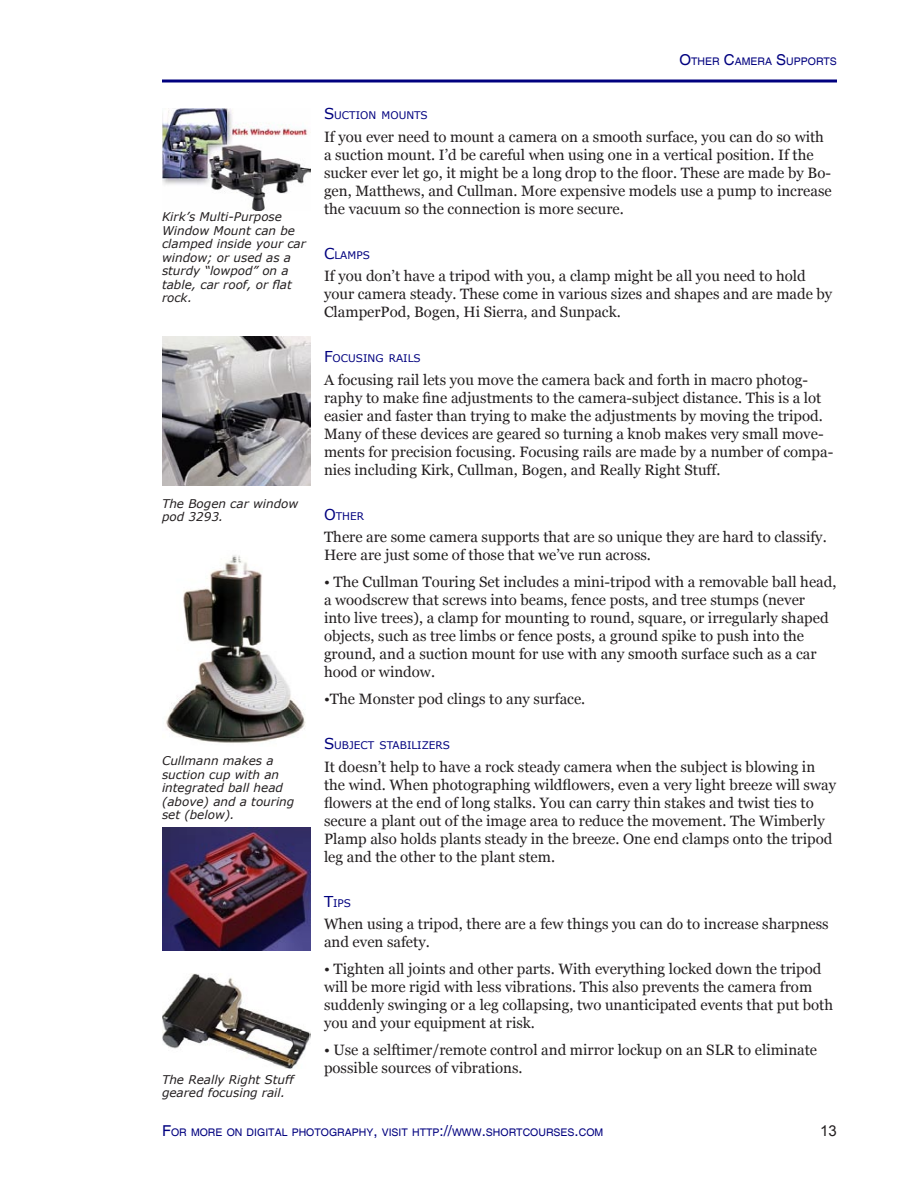
<style>
.page{position:relative;width:918px;height:1188px;background:#fff}
.page>*{position:absolute;margin:0;border:0;box-sizing:border-box;transform-origin:0 0}
.t1{font:15px/18px "Georgia";color:#231f20}
.t2{font:15px "Arial";color:#231f20}
.t3{font:italic 12px/13.5px "Verdana";color:#231f20}
.t4{font:10.5px "Helvetica";color:#00007f}
.t5{font:10.5px "Verdana";color:#00007f}
.s1{font-size:15px}
</style>
<div class="page">
<hr style="left:162px;top:80px;width:675px;height:2px;background:#00007f">
<img style="left:162px;top:108px;width:148px;height:103px">
<img style="left:162px;top:336px;width:148px;height:150px">
<img style="left:166px;top:555px;width:140px;height:188px">
<img style="left:162px;top:974px;width:148px;height:94px">
<img style="left:162px;top:827px;width:148px;height:123px">
<p class="t4" style="left:679px;top:55px;width:159px"><span class="s1">O</span>THER <span class="s1">C</span>AMERA <span class="s1">S</span>UPPORTS</p>
<p class="t3" style="left:162px;top:210px;width:145px">Kirk’s Multi-Purpose<br>Window Mount can be clamped inside your car window; or used as a sturdy “lowpod” on a table, car roof, or flat rock.</p>
<p class="t3" style="left:162px;top:497px;width:138px">The Bogen car window pod 3293.</p>
<p class="t3" style="left:162px;top:754px;width:134px">Cullmann makes a suction cup with an integrated ball head (above) and a touring set (below).</p>
<p class="t3" style="left:162px;top:1073px;width:133px">The Really Right Stuff geared focusing rail.</p>
<p class="t5" style="left:324px;top:109px;width:105px"><span class="s1">S</span>UCTION MOUNTS</p>
<p class="t1" style="left:324px;top:128px;width:509px">If you ever need to mount a camera on a smooth surface, you can do so with a suction mount. I’d be careful when using one in a vertical position. If the sucker ever let go, it might be a long drop to the floor. These are made by Bo&shy;gen, Matthews, and Cullman. More expensive models use a pump to increase the vacuum so the connection is more secure.</p>
<p class="t5" style="left:324px;top:248px;width:47px"><span class="s1">C</span>LAMPS</p>
<p class="t1" style="left:324px;top:268px;width:510px">If you don’t have a tripod with you, a clamp might be all you need to hold your camera steady. These come in various sizes and shapes and are made by<br>ClamperPod, Bogen, Hi Sierra, and Sunpack.</p>
<p class="t5" style="left:324px;top:352px;width:98px"><span class="s1">F</span>OCUSING RAILS</p>
<p class="t1" style="left:324px;top:371px;width:511px">A focusing rail lets you move the camera back and forth in macro photog&shy;raphy to make fine adjustments to the camera-subject distance. This is a lot easier and faster than trying to make the adjustments by moving the tripod.<br>Many of these devices are geared so turning a knob makes very small move&shy;ments for precision focusing. Focusing rails are made by a number of compa&shy;nies including Kirk, Cullman, Bogen, and Really Right Stuff.</p>
<p class="t5" style="left:324px;top:509px;width:42px"><span class="s1">O</span>THER</p>
<p class="t1" style="left:324px;top:529px;width:504px">There are some camera supports that are so unique they are hard to classify.<br>Here are just some of those that we’ve run across.</p>
<p class="t1" style="left:324px;top:574px;width:514px">• The Cullman Touring Set includes a mini-tripod with a removable ball head, a woodscrew that screws into beams, fence posts, and tree stumps (never<br>into live trees), a clamp for mounting to round, square, or irregularly shaped objects, such as tree limbs or fence posts, a ground spike to push into the ground, and a suction mount for use with any smooth surface such as a car hood or window.</p>
<p class="t1" style="left:324px;top:691px;width:263px">•The Monster pod clings to any surface.</p>
<p class="t5" style="left:324px;top:739px;width:128px"><span class="s1">S</span> UBJECT STABILIZERS</p>
<p class="t1" style="left:324px;top:758px;width:514px">It doesn’t help to have a rock steady camera when the subject is blowing in the wind. When photographing wildflowers, even a very light breeze will sway flowers at the end of long stalks. You can carry thin stakes and twist ties to secure a plant out of the image area to reduce the movement. The Wimberly Plamp also holds plants steady in the breeze. One end clamps onto the tripod leg and the other to the plant stem.</p>
<p class="t5" style="left:324px;top:896px;width:29px"><span class="s1">T</span>IPS</p>
<p class="t1" style="left:324px;top:916px;width:506px">When using a tripod, there are a few things you can do to increase sharpness and even safety.</p>
<p class="t1" style="left:324px;top:961px;width:511px">• Tighten all joints and other parts. With everything locked down the tripod will be more rigid with less vibrations. This also prevents the camera from suddenly swinging or a leg collapsing, two unanticipated events that put both you and your equipment at risk.</p>
<p class="t1" style="left:324px;top:1042px;width:495px">• Use a selftimer/remote control and mirror lockup on an SLR to eliminate possible sources of vibrations.</p>
<p class="t4" style="left:162px;top:1126px;width:443px"><span class="s1">F</span>OR MORE ON DIGITAL PHOTOGRAPHY<span class="s1">,</span> VISIT HTTP<span class="s1">://</span>WWW<span class="s1">.</span>SHORTCOURSES<span class="s1">.</span>COM</p>
<p class="t2" style="left:820px;top:1121px;width:9px">13</p>
</div>
